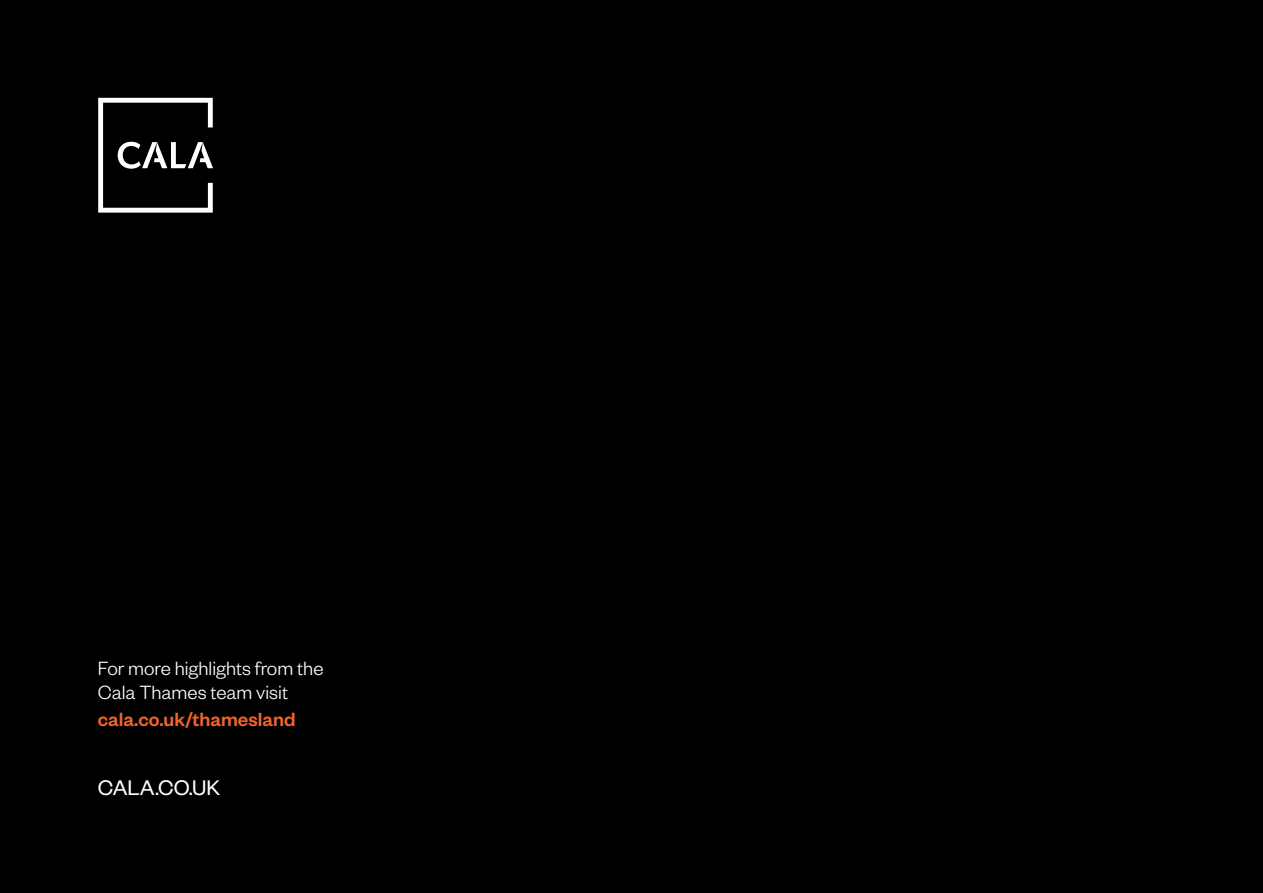
<style>
.page{position:relative;width:1263px;height:893px;background:#000}
.page>*{position:absolute;margin:0;border:0;box-sizing:border-box;transform-origin:0 0}
.t1{font:23.25px "Founders Grotesk";color:#fff}
.t2{font:300 21px/24px "Founders Grotesk";color:#fff}
.t3{font:500 21px "Founders Grotesk";color:#f26529}
</style>
<div class="page">
<svg style="left:98px;top:98px;width:115px;height:115px"></svg>
<p class="t2" style="left:98px;top:655px;width:227px">For more highlights from the<br>Cala Thames team visit</p>
<p class="t3" style="left:98px;top:706px;width:199px">cala.co.uk/thamesland</p>
<p class="t1" style="left:98px;top:773px;width:124px">CALA.CO.UK</p>
</div>
